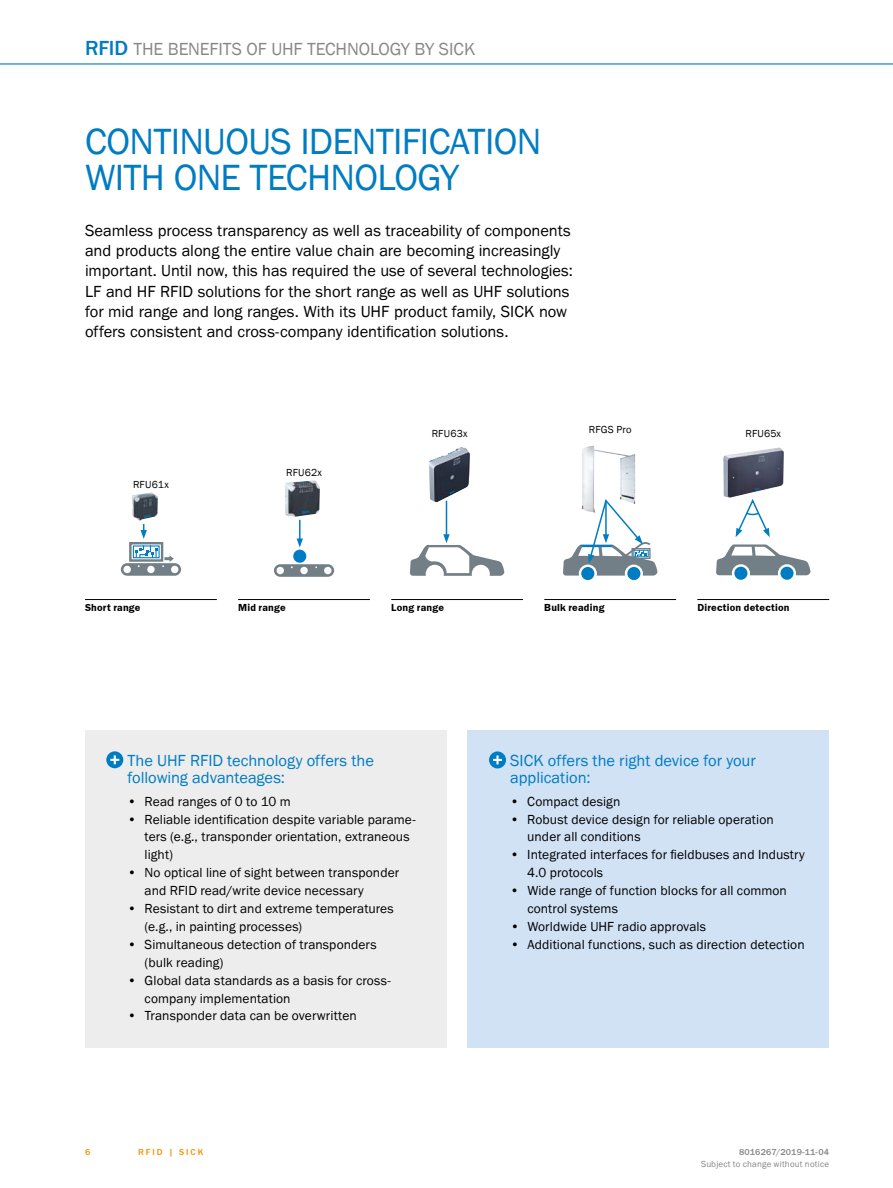
<style>
.page{position:relative;width:893px;height:1188px;background:#fff}
.page>*{position:absolute;margin:0;border:0;box-sizing:border-box;transform-origin:0 0}
.t1{font:37.5px/36px "SICK Franklin";letter-spacing:-.02em;color:#007cc2}
.t2{font:18px "SICK Franklin";letter-spacing:-.005em;color:#878787}
.t3{font:16.5px/20.2px "SICK Franklin";letter-spacing:-.005em;color:#000}
.t4{font:16.5px/17.9px "SICK Franklin";letter-spacing:-.005em;color:#007cc2}
.t5{font:13.5px/17.9px "SICK Franklin";letter-spacing:.005em;color:#000}
.t6{font:700 10.5px "SICK Franklin";letter-spacing:.015em;color:#000}
.t7{font:10.5px "SICK Franklin";letter-spacing:.015em;color:#000}
.t8{font:9px "SICK Franklin";letter-spacing:.02em;color:#878787}
.t9{font:500 9px "SICK Franklin";letter-spacing:.02em;color:#878787}
.t10{font:500 9px "SICK Franklin";letter-spacing:.225em;color:#f39200}
.s1{font-weight:500;font-size:21px;color:#007cc2}
</style>
<div class="page">
<hr style="left:0;top:63px;width:893px;height:2px;background:#007cc2">
<div style="left:468px;top:730px;width:361px;height:318px;background:#d2e2f5"></div>
<div style="left:85px;top:730px;width:361px;height:318px;background:#ededed"></div>
<div style="left:106px;top:751px;width:17px;height:17px;background:#007cc2;border-radius:50%"></div>
<svg style="left:110px;top:755px;width:9px;height:9px"></svg>
<div style="left:489px;top:751px;width:17px;height:17px;background:#007cc2;border-radius:50%"></div>
<svg style="left:493px;top:755px;width:9px;height:9px"></svg>
<img style="left:429px;top:447px;width:41px;height:55px">
<svg style="left:734px;top:567px;width:13px;height:13px"></svg>
<svg style="left:780px;top:567px;width:13px;height:13px"></svg>
<svg style="left:716px;top:544px;width:94px;height:31px"></svg>
<img style="left:723px;top:447px;width:61px;height:51px">
<img style="left:132px;top:492px;width:26px;height:29px">
<img style="left:285px;top:480px;width:35px;height:37px">
<svg style="left:274px;top:564px;width:60px;height:13px"></svg>
<div style="left:293px;top:550px;width:13px;height:13px;background:#007cc2;border-radius:50%"></div>
<img style="left:582px;top:445px;width:53px;height:53px">
<svg style="left:581px;top:567px;width:13px;height:13px"></svg>
<svg style="left:627px;top:567px;width:13px;height:13px"></svg>
<hr style="left:85px;top:599px;width:132px;height:1px;background:#000">
<hr style="left:238px;top:599px;width:132px;height:1px;background:#000">
<hr style="left:391px;top:599px;width:132px;height:1px;background:#000">
<hr style="left:544px;top:599px;width:132px;height:1px;background:#000">
<hr style="left:697px;top:599px;width:132px;height:1px;background:#000">
<svg style="left:121px;top:524px;width:60px;height:52px"></svg>
<hr style="left:299px;top:520px;width:2px;height:21px;background:#007cc2">
<svg style="left:297px;top:539px;width:6px;height:8px"></svg>
<hr style="left:446px;top:501px;width:1px;height:36px;background:#007cc2">
<svg style="left:410px;top:534px;width:94px;height:42px"></svg>
<svg style="left:563px;top:498px;width:94px;height:78px"></svg>
<svg style="left:736px;top:497px;width:34px;height:40px"></svg>
<h2 class="t2" style="left:85px;top:38px;width:392px"><span class="s1">RFID</span> THE BENEFITS OF UHF TECHNOLOGY BY SICK</h2>
<h1 class="t1" style="left:85px;top:124px;width:458px">CONTINUOUS IDENTIFICATION<br>WITH ONE TECHNOLOGY</h1>
<p class="t3" style="left:85px;top:221px;width:489px">Seamless process transparency as well as traceability of components and products along the entire value chain are becoming increasingly important. Until now, this has required the use of several technologies:<br>LF and HF RFID solutions for the short range as well as UHF solutions for mid range and long ranges. With its UHF product family, SICK now offers consistent and cross-company identification solutions.</p>
<p class="t7" style="left:133px;top:478px;width:37px">RFU61x</p>
<p class="t7" style="left:286px;top:466px;width:37px">RFU62x</p>
<p class="t7" style="left:432px;top:427px;width:37px">RFU63x</p>
<p class="t7" style="left:589px;top:423px;width:44px">RFGS Pro</p>
<p class="t7" style="left:745px;top:427px;width:37px">RFU65x</p>
<p class="t6" style="left:85px;top:601px;width:57px">Short range</p>
<p class="t6" style="left:238px;top:601px;width:49px">Mid range</p>
<p class="t6" style="left:391px;top:601px;width:54px">Long range</p>
<p class="t6" style="left:544px;top:601px;width:62px">Bulk reading</p>
<p class="t6" style="left:697px;top:601px;width:94px">Direction detection</p>
<p class="t4" style="left:128px;top:751px;width:248px">The UHF RFID technology offers the following advanteages:</p>
<p class="t5" style="left:128px;top:792px;width:165px">• Read ranges of 0 to 10 m</p>
<p class="t5" style="left:145px;top:810px;width:273px;text-indent:-17px">• Reliable identification despite variable parame&shy;ters (e.g., transponder orientation, extraneous light)</p>
<p class="t5" style="left:145px;top:864px;width:256px;text-indent:-17px">• No optical line of sight between transponder and RFID read/write device necessary</p>
<p class="t5" style="left:145px;top:900px;width:251px;text-indent:-17px">• Resistant to dirt and extreme temperatures (e.g., in painting processes)</p>
<p class="t5" style="left:145px;top:936px;width:234px;text-indent:-17px">• Simultaneous detection of transponders (bulk reading)</p>
<p class="t5" style="left:145px;top:971px;width:248px;text-indent:-17px">• Global data standards as a basis for cross&shy;company implementation</p>
<p class="t5" style="left:128px;top:1007px;width:231px">• Transponder data can be overwritten</p>
<p class="t4" style="left:510px;top:751px;width:247px">SICK offers the right device for your application:</p>
<p class="t5" style="left:510px;top:792px;width:112px">• Compact design</p>
<p class="t5" style="left:527px;top:810px;width:248px;text-indent:-17px">• Robust device design for reliable operation under all conditions</p>
<p class="t5" style="left:527px;top:846px;width:279px;text-indent:-17px">• Integrated interfaces for fieldbuses and Industry<br>4.0 protocols</p>
<p class="t5" style="left:527px;top:882px;width:261px;text-indent:-17px">• Wide range of function blocks for all common control systems</p>
<p class="t5" style="left:510px;top:918px;width:197px">• Worldwide UHF radio approvals</p>
<p class="t5" style="left:510px;top:936px;width:296px">• Additional functions, such as direction detection</p>
<p class="t10" style="left:85px;top:1146px;width:7px">6</p>
<p class="t10" style="left:138px;top:1146px;width:67px">RFID | SICK</p>
<p class="t9" style="left:739px;top:1146px;width:92px">8016267/2019-11-04</p>
<p class="t8" style="left:701px;top:1159px;width:130px">Subject to change without notice</p>
</div>
